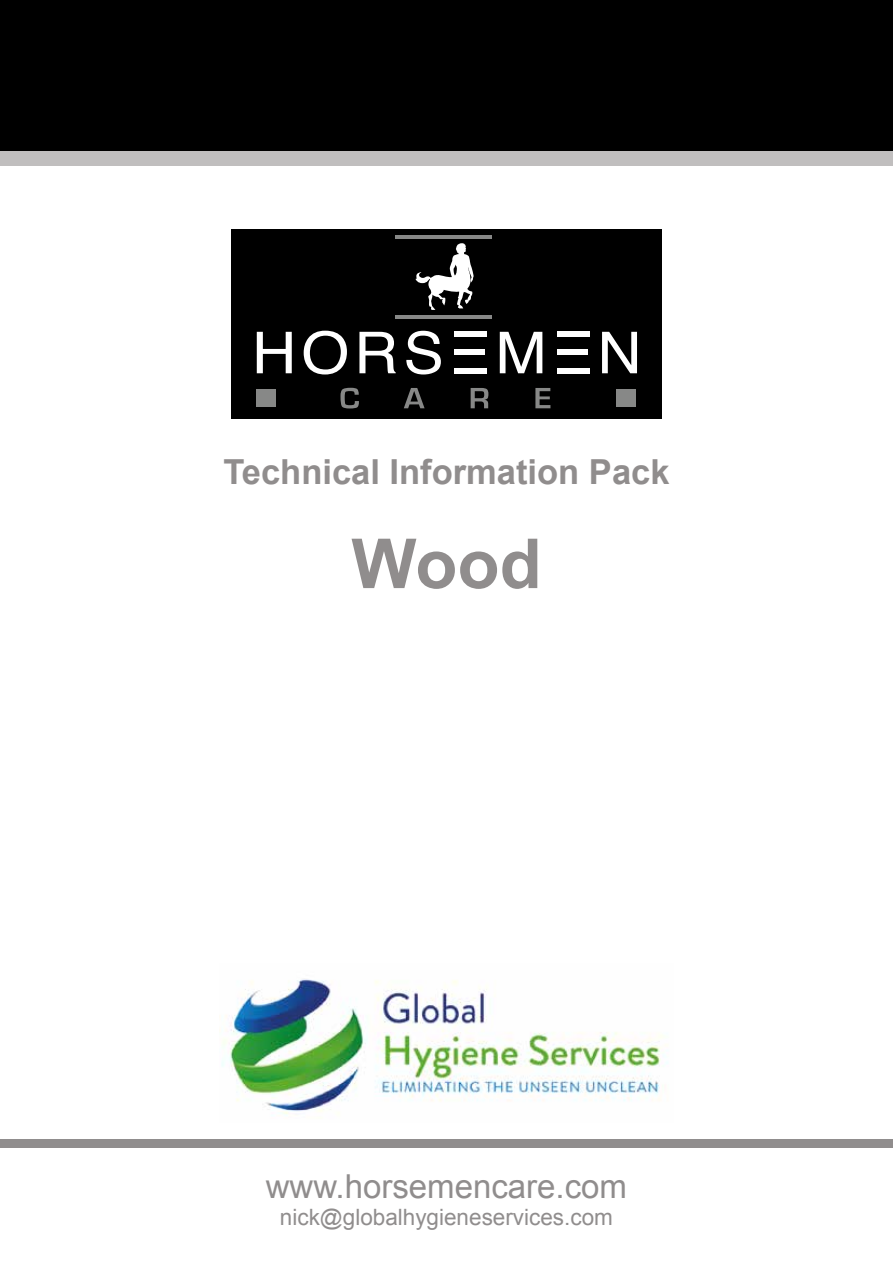
<style>
.page{position:relative;width:893px;height:1263px;background:#fff}
.page>*{position:absolute;margin:0;border:0;box-sizing:border-box;transform-origin:0 0}
.t1{font:700 69px "Arial";color:#908d8d}
.t2{font:700 34.5px "Arial";color:#908d8d}
.t3{font:33px "Arial";color:#908d8d}
.t4{font:22.5px "Arial";color:#908d8d}
</style>
<div class="page">
<div style="left:0;top:0;width:893px;height:151px;background:#000"></div>
<div style="left:0;top:151px;width:893px;height:15px;background:#c0bebe"></div>
<div style="left:0;top:1140px;width:893px;height:8px;background:#908d8d"></div>
<div style="left:231px;top:230px;width:431px;height:189px;background:#000"></div>
<hr style="left:395px;top:235px;width:97px;height:3px;background:#878887">
<hr style="left:395px;top:315px;width:97px;height:4px;background:#878887">
<div style="left:256px;top:389px;width:19px;height:18px;background:#878887"></div>
<div style="left:617px;top:389px;width:19px;height:18px;background:#878887"></div>
<svg style="left:257px;top:332px;width:35px;height:41px"></svg>
<svg style="left:304px;top:331px;width:43px;height:43px"></svg>
<svg style="left:359px;top:332px;width:37px;height:41px"></svg>
<svg style="left:406px;top:331px;width:35px;height:43px"></svg>
<svg style="left:500px;top:332px;width:42px;height:41px"></svg>
<svg style="left:602px;top:332px;width:35px;height:41px"></svg>
<div style="left:455px;top:332px;width:32px;height:5px;background:#fff"></div>
<div style="left:455px;top:368px;width:32px;height:5px;background:#fff"></div>
<div style="left:455px;top:349px;width:30px;height:6px;background:#fff"></div>
<div style="left:557px;top:332px;width:33px;height:5px;background:#fff"></div>
<div style="left:557px;top:368px;width:33px;height:5px;background:#fff"></div>
<div style="left:557px;top:349px;width:31px;height:6px;background:#fff"></div>
<svg style="left:340px;top:388px;width:19px;height:20px"></svg>
<svg style="left:404px;top:388px;width:21px;height:20px"></svg>
<svg style="left:471px;top:388px;width:17px;height:20px"></svg>
<svg style="left:535px;top:388px;width:15px;height:20px"></svg>
<svg style="left:415px;top:243px;width:59px;height:67px"></svg>
<img style="left:221px;top:979px;width:447px;height:135px">
<h2 class="t2" style="left:223px;top:449px;width:448px">Technical Information Pack</h2>
<h1 class="t1" style="left:351px;top:518px;width:192px">Wood</h1>
<h3 class="t3" style="left:266px;top:1167px;width:363px">www.horsemencare.com</h3>
<p class="t4" style="left:280px;top:1204px;width:334px">nick@globalhygieneservices.com</p>
</div>
